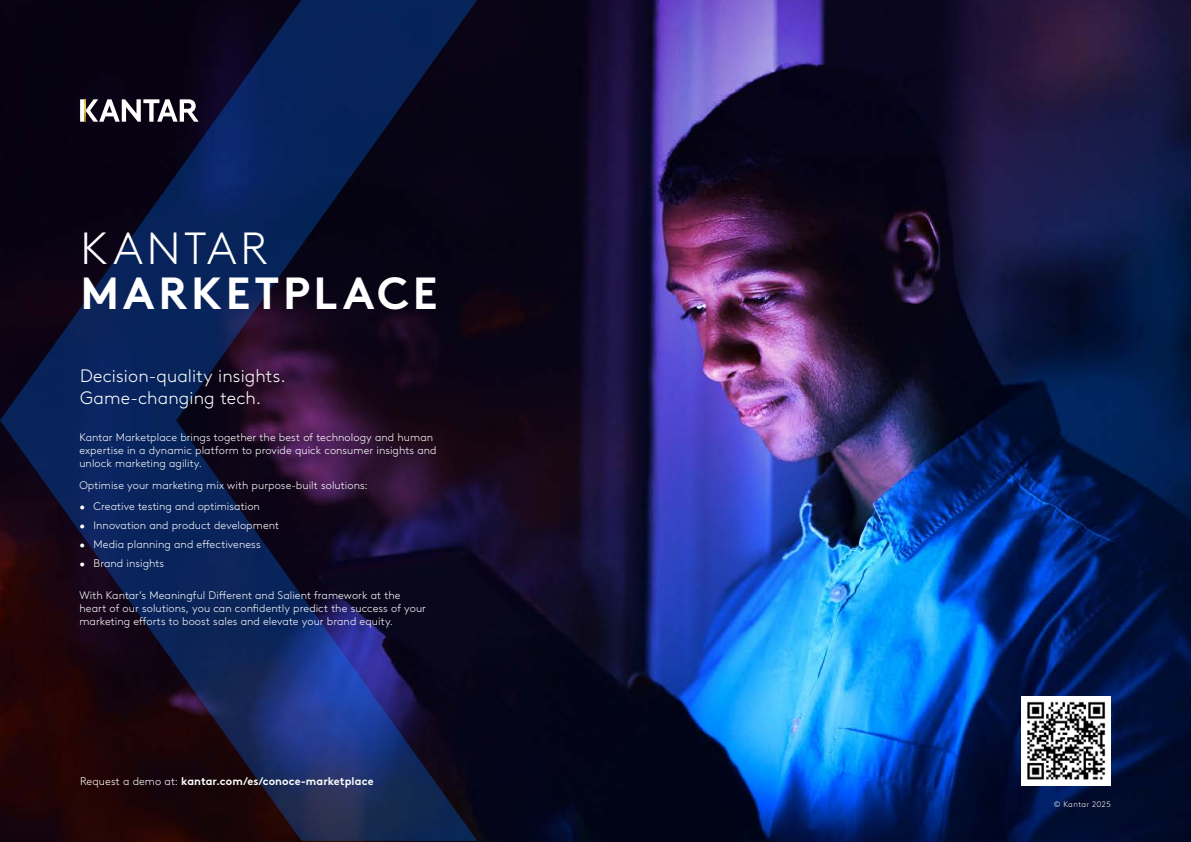
<style>
.page{position:relative;width:1191px;height:842px;background:#fff}
.page>*{position:absolute;margin:0;border:0;box-sizing:border-box;transform-origin:0 0}
.t1{font:700 45px "Kantar Brown";letter-spacing:.09em;color:#fff}
.t2{font:300 45px "Kantar Brown";letter-spacing:.085em;color:#fff}
.t3{font:300 18px/21.6px "Kantar Brown";letter-spacing:.005em;color:#fff}
.t4{font:300 11px/13.2px "Kantar Brown";letter-spacing:.005em;color:#fff}
.t5{font:700 11px "Kantar Brown";letter-spacing:.005em;color:#fff}
.t6{font:300 8px "Kantar Brown";letter-spacing:.045em;color:#fff}
.s1{font-weight:300}
</style>
<div class="page">
<img style="left:0;top:0;width:1191px;height:842px">
<svg style="left:0;top:0;width:477px;height:841px;background:#111233"></svg>
<svg style="left:80px;top:99px;width:119px;height:23px"></svg>
<div style="left:1021px;top:696px;width:89px;height:89px;background:#fff"></div>
<img style="left:1027px;top:701px;width:79px;height:79px">
<h1 class="t2" style="left:80px;top:216px;width:189px">KANTAR</h1>
<h1 class="t1" style="left:80px;top:257px;width:359px">MARKETPLACE</h1>
<h2 class="t3" style="left:80px;top:364px;width:207px">Decision-quality insights.<br>Game-changing tech.</h2>
<p class="t4" style="left:79px;top:429px;width:359px">Kantar Marketplace brings together the best of technology and human expertise in a dynamic platform to provide quick consumer insights and unlock marketing agility.</p>
<p class="t4" style="left:79px;top:477px;width:290px">Optimise your marketing mix with purpose-built solutions:</p>
<p class="t4" style="left:79px;top:499px;width:182px">• Creative testing and optimisation</p>
<p class="t4" style="left:79px;top:518px;width:201px">• Innovation and product development</p>
<p class="t4" style="left:79px;top:537px;width:183px">• Media planning and effectiveness</p>
<p class="t4" style="left:79px;top:556px;width:86px">• Brand insights</p>
<p class="t4" style="left:79px;top:588px;width:348px">With Kantar’s Meaningful Different and Salient framework at the heart of our solutions, you can confidently predict the success of your marketing efforts to boost sales and elevate your brand equity.</p>
<p class="t5" style="left:80px;top:772px;width:295px"><span class="s1">Request a demo at:</span> kantar.com/es/conoce-marketplace</p>
<p class="t6" style="left:1053px;top:798px;width:59px">© Kantar 2025</p>
</div>
